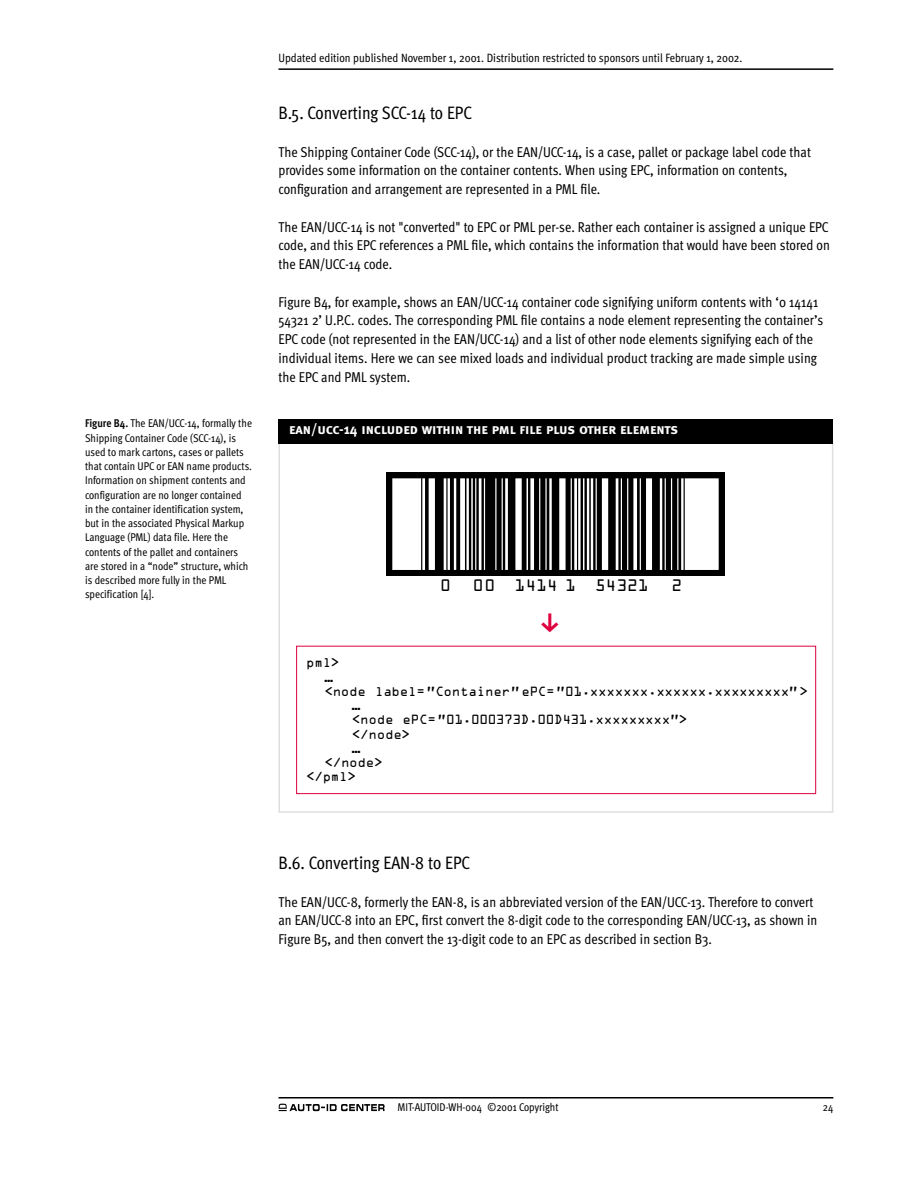
<style>
.page{position:relative;width:918px;height:1188px;background:#fff}
.page>*{position:absolute;margin:0;border:0;box-sizing:border-box;transform-origin:0 0}
.t1{font:30px "FF Dingbests";color:#df003e}
.t2{font:18px "Meta Cond";color:#000}
.t3{font:15px "OCRA Alternate";color:#000}
.t4{font:14.25px/18.8px "Meta Cond";color:#000}
.t5{font:14.25px "Meta Bold Caps";color:#fff}
.t6{font:12px "OCRA Alternate";letter-spacing:-.03em;color:#000}
.t7{font:12px "Meta Cond";color:#000}
.t8{font:11.25px/14.2px "Meta Cond";color:#000}
.s1{font-weight:700}
</style>
<div class="page">
<div style="left:296px;top:646px;width:520px;height:148px;border:1px solid #df003e"></div>
<hr style="left:279px;top:68px;width:554px;height:2px;background:#000">
<hr style="left:279px;top:1097px;width:554px;height:2px;background:#000">
<svg style="left:279px;top:1104px;width:106px;height:7px"></svg>
<img style="left:386px;top:472px;width:339px;height:103px">
<div style="left:279px;top:441px;width:554px;height:372px;border:2px solid #dfdfdf"></div>
<div style="left:279px;top:419px;width:554px;height:24px;background:#000"></div>
<p class="t8" style="left:85px;top:417px;width:169px"><span class="s1">Figure B4.</span> The EAN/UCC-14, formally the Shipping Container Code (SCC-14), is used to mark cartons, cases or pallets that contain UPC or EAN name products.<br>Information on shipment contents and configuration are no longer contained in the container identification system, but in the associated Physical Markup Language (PML) data file. Here the contents of the pallet and containers are stored in a “node” structure, which is described more fully in the PML specification [4].</p>
<p class="t7" style="left:279px;top:53px;width:465px">Updated edition published November 1, 2001. Distribution restricted to sponsors until February 1, 2002.</p>
<p class="t2" style="left:279px;top:106px;width:195px">B.5. Converting SCC-14 to EPC</p>
<p class="t4" style="left:279px;top:143px;width:534px">The Shipping Container Code (SCC-14), or the EAN/UCC-14, is a case, pallet or package label code that provides some information on the container contents. When using EPC, information on contents, configuration and arrangement are represented in a PML file.</p>
<p class="t4" style="left:279px;top:218px;width:553px;text-align:justify">The EAN/UCC-14 is not "converted" to EPC or PML per-se. Rather each container is assigned a unique EPC code, and this EPC references a PML file, which contains the information that would have been stored on the EAN/UCC-14 code.</p>
<p class="t4" style="left:279px;top:293px;width:546px">Figure B4, for example, shows an EAN/UCC-14 container code signifying uniform contents with ‘0 14141<br>54321 2’ U.P.C. codes. The corresponding PML file contains a node element representing the container’s EPC code (not represented in the EAN/UCC-14) and a list of other node elements signifying each of the individual items. Here we can see mixed loads and individual product tracking are made simple using the EPC and PML system.</p>
<p class="t5" style="left:289px;top:421px;width:390px">ean/ucc-14 included within the pml file plus other elements</p>
<p class="t3" style="left:440px;top:581px;width:12px">0</p>
<p class="t3" style="left:473px;top:581px;width:24px">00</p>
<p class="t3" style="left:565px;top:581px;width:12px">1</p>
<p class="t3" style="left:671px;top:581px;width:12px">2</p>
<p class="t3" style="left:515px;top:581px;width:45px">1414</p>
<p class="t3" style="left:595px;top:581px;width:55px">54321</p>
<h1 class="t1" style="left:539px;top:605px;width:24px">g</h1>
<p class="t6" style="left:306px;top:659px;width:35px">pml&gt;</p>
<p class="t6" style="left:324px;top:674px;width:10px">…</p>
<p class="t6" style="left:324px;top:688px;width:485px">&lt;node label=’’Container’’ePC=’’01.xxxxxxx.xxxxxx.xxxxxxxxx’’&gt;</p>
<p class="t6" style="left:352px;top:702px;width:10px">…</p>
<p class="t6" style="left:352px;top:716px;width:337px">&lt;node ePC=’’01.000373D.00D431.xxxxxxxxx’’&gt;</p>
<p class="t6" style="left:352px;top:731px;width:60px">&lt;/node&gt;</p>
<p class="t6" style="left:352px;top:745px;width:10px">…</p>
<p class="t6" style="left:324px;top:759px;width:60px">&lt;/node&gt;</p>
<p class="t6" style="left:306px;top:773px;width:52px">&lt;/pml&gt;</p>
<p class="t2" style="left:279px;top:856px;width:193px">B.6. Converting EAN-8 to EPC</p>
<p class="t4" style="left:279px;top:893px;width:540px">The EAN/UCC-8, formerly the EAN-8, is an abbreviated version of the EAN/UCC-13. Therefore to convert an EAN/UCC-8 into an EPC, first convert the 8-digit code to the corresponding EAN/UCC-13, as shown in<br>Figure B5, and then convert the 13-digit code to an EPC as described in section B3.</p>
<p class="t8" style="left:398px;top:1101px;width:163px">MIT-AUTOID-WH-004 ©2001 Copyright</p>
<p class="t8" style="left:823px;top:1101px;width:12px">24</p>
</div>
